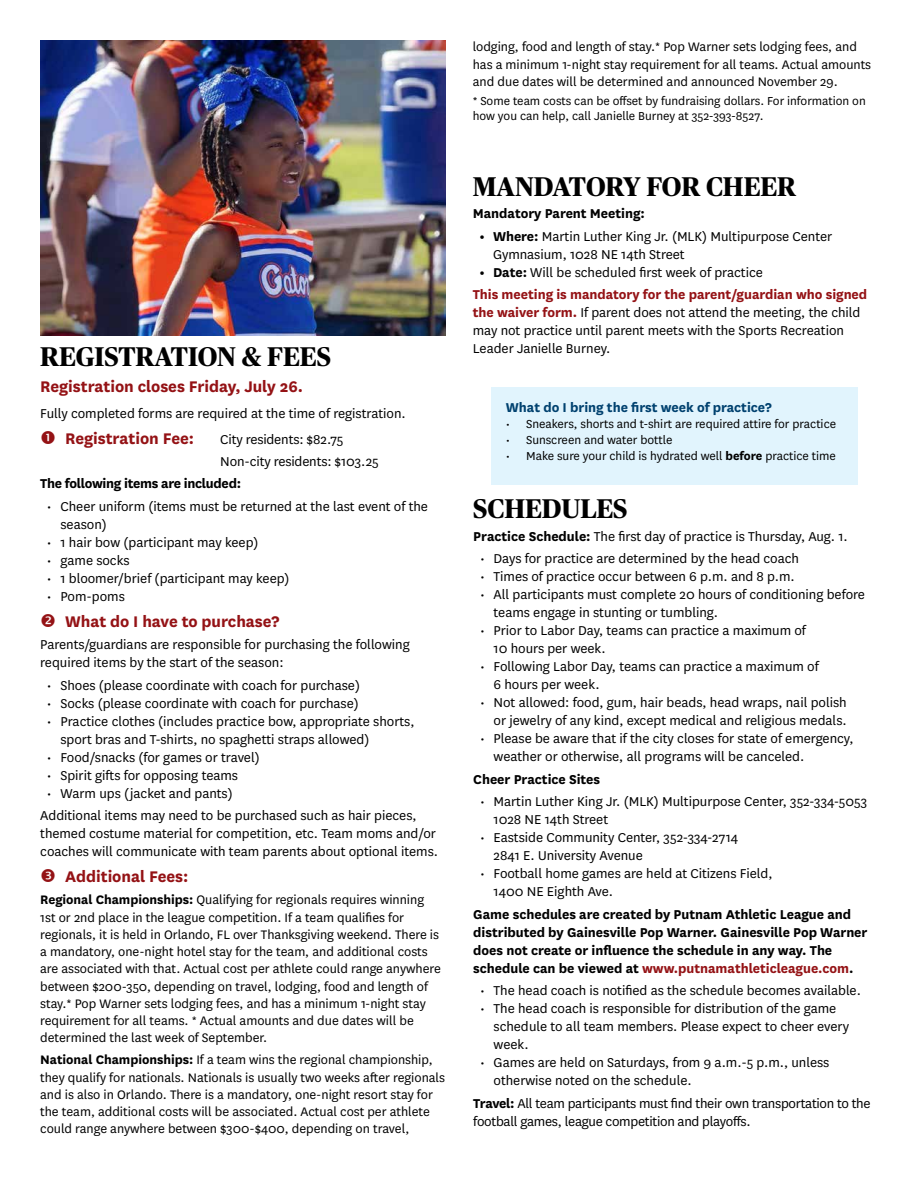
<style>
.page{position:relative;width:918px;height:1188px;background:#fff}
.page>*{position:absolute;margin:0;border:0;box-sizing:border-box;transform-origin:0 0}
.t1{font:700 27px "Publico Headline";color:#000}
.t2{font:700 18px "National";letter-spacing:-.005em;color:#941215}
.t3{font:15px/18px "National";letter-spacing:-.005em;color:#000}
.t4{font:700 15px/18px "National";letter-spacing:-.005em;color:#000}
.t5{font:700 15px/22.5px "National";letter-spacing:-.005em;color:#941215}
.t6{font:700 15px "National";letter-spacing:-.005em;color:#00416f}
.t7{font:14.4px/17.2px "National";letter-spacing:-.005em;color:#000}
.t8{font:13.5px/15px "National";letter-spacing:-.005em;color:#000}
.s1{font-weight:700}
.s2{color:#000}
.s3{font-weight:400;color:#000}
.s4{font-weight:700;color:#941215}
.s5{color:#941215}
</style>
<div class="page">
<div style="left:492px;top:387px;width:366px;height:98px;background:#e1f4fd"></div>
<img style="left:40px;top:40px;width:405px;height:295px">
<h1 class="t1" style="left:40px;top:337px;width:292px">REGISTRATION &amp; FEES</h1>
<p class="t2" style="left:40px;top:374px;width:264px">Registration closes Friday, July 26.</p>
<p class="t3" style="left:40px;top:404px;width:367px">Fully completed forms are required at the time of registration.</p>
<p class="t2" style="left:65px;top:426px;width:130px">Registration Fee:</p>
<p class="t3" style="left:220px;top:428px;width:160px;line-height:21.6px">City residents: $82.75<br>Non-city residents: $103.25</p>
<p class="t4" style="left:40px;top:474px;width:202px">The following items are included:</p>
<p class="t3" style="left:60px;top:497px;width:369px;text-indent:-13px">• Cheer uniform (items must be returned at the last event of the season)</p>
<p class="t3" style="left:47px;top:533px;width:213px">• 1 hair bow (participant may keep)</p>
<p class="t3" style="left:47px;top:551px;width:84px">• game socks</p>
<p class="t3" style="left:47px;top:569px;width:244px">• 1 bloomer/brief (participant may keep)</p>
<p class="t3" style="left:47px;top:587px;width:79px">• Pom-poms</p>
<p class="t2" style="left:65px;top:609px;width:216px">What do I have to purchase?</p>
<p class="t3" style="left:40px;top:635px;width:371px">Parents/guardians are responsible for purchasing the following required items by the start of the season:</p>
<p class="t3" style="left:47px;top:676px;width:314px">• Shoes (please coordinate with coach for purchase)</p>
<p class="t3" style="left:47px;top:694px;width:313px">• Socks (please coordinate with coach for purchase)</p>
<p class="t3" style="left:60px;top:712px;width:356px;text-indent:-14px">• Practice clothes (includes practice bow, appropriate shorts, sport bras and T-shirts, no spaghetti straps allowed)</p>
<p class="t3" style="left:47px;top:748px;width:214px">• Food/snacks (for games or travel)</p>
<p class="t3" style="left:47px;top:766px;width:193px">• Spirit gifts for opposing teams</p>
<p class="t3" style="left:40px;top:781px;width:378px;line-height:22.5px;text-indent:7px">• Warm ups (jacket and pants)<br>Additional items may need to be purchased such as hair pieces,</p>
<p class="t3" style="left:40px;top:824px;width:399px">themed costume material for competition, etc. Team moms and/or coaches will communicate with team parents about optional items.</p>
<p class="t2" style="left:65px;top:864px;width:125px">Additional Fees:</p>
<p class="t7" style="left:40px;top:891px;width:402px"><span class="s1">Regional Championships:</span> Qualifying for regionals requires winning 1st or 2nd place in the league competition. If a team qualifies for regionals, it is held in Orlando, FL over Thanksgiving weekend. There is a mandatory, one-night hotel stay for the team, and additional costs are associated with that. Actual cost per athlete could range anywhere between $200-350, depending on travel, lodging, food and length of stay.* Pop Warner sets lodging fees, and has a minimum 1-night stay requirement for all teams. * Actual amounts and due dates will be determined the last week of September.</p>
<p class="t7" style="left:40px;top:1051px;width:406px"><span class="s1">National Championships:</span> If a team wins the regional championship, they qualify for nationals. Nationals is usually two weeks after regionals and is also in Orlando. There is a mandatory, one-night resort stay for the team, additional costs will be associated. Actual cost per athlete could range anywhere between $300-$400, depending on travel,</p>
<p class="t7" style="left:473px;top:38px;width:400px">lodging, food and length of stay.* Pop Warner sets lodging fees, and has a minimum 1-night stay requirement for all teams. Actual amounts and due dates will be determined and announced November 29.</p>
<p class="t8" style="left:473px;top:93px;width:395px">* Some team costs can be offset by fundraising dollars. For information on how you can help, call Janielle Burney at 352-393-8527.</p>
<h1 class="t1" style="left:473px;top:167px;width:325px">MANDATORY FOR CHEER</h1>
<p class="t4" style="left:473px;top:203px;width:174px">Mandatory Parent Meeting:</p>
<p class="t3" style="left:493px;top:226px;width:341px;text-indent:-14px"><span class="s1">• Where:</span> Martin Luther King Jr. (MLK) Multipurpose Center<br>Gymnasium, 1028 NE 14th Street</p>
<p class="t5" style="left:473px;top:260px;width:396px;text-indent:7px"><span class="s2">• Date:</span> <span class="s3">Will be scheduled first week of practice<br></span>This meeting is mandatory for the parent/guardian who signed</p>
<p class="t3" style="left:473px;top:303px;width:389px"><span class="s4">the waiver form.</span> If parent does not attend the meeting, the child may not practice until parent meets with the Sports Recreation<br>Leader Janielle Burney.</p>
<p class="t6" style="left:506px;top:397px;width:267px">What do I bring the first week of practice?</p>
<p class="t8" style="left:506px;top:416px;width:332px">• Sneakers, shorts and t-shirt are required attire for practice</p>
<p class="t8" style="left:506px;top:432px;width:168px">• Sunscreen and water bottle</p>
<p class="t8" style="left:506px;top:448px;width:332px">• Make sure your child is hydrated well <span class="s1">before</span> practice time</p>
<h1 class="t1" style="left:473px;top:489px;width:156px">SCHEDULES</h1>
<p class="t3" style="left:473px;top:527px;width:376px"><span class="s1">Practice Schedule:</span> The first day of practice is Thursday, Aug. 1.</p>
<p class="t3" style="left:480px;top:549px;width:321px">• Days for practice are determined by the head coach</p>
<p class="t3" style="left:480px;top:567px;width:316px">• Times of practice occur between 6 p.m. and 8 p.m.</p>
<p class="t3" style="left:494px;top:585px;width:373px;text-indent:-14px">• All participants must complete 20 hours of conditioning before teams engage in stunting or tumbling.</p>
<p class="t3" style="left:494px;top:621px;width:314px;text-indent:-14px">• Prior to Labor Day, teams can practice a maximum of<br>10 hours per week.</p>
<p class="t3" style="left:494px;top:657px;width:327px;text-indent:-14px">• Following Labor Day, teams can practice a maximum of<br>6 hours per week.</p>
<p class="t3" style="left:480px;top:693px;width:368px;text-align:right">• Not allowed: food, gum, hair beads, head wraps, nail polish or jewelry of any kind, except medical and religious medals.</p>
<p class="t3" style="left:494px;top:729px;width:362px;text-indent:-14px">• Please be aware that if the city closes for state of emergency, weather or otherwise, all programs will be canceled.</p>
<p class="t4" style="left:473px;top:769px;width:128px">Cheer Practice Sites</p>
<p class="t3" style="left:494px;top:792px;width:375px;text-indent:-14px">• Martin Luther King Jr. (MLK) Multipurpose Center, 352-334-5053<br>1028 NE 14th Street</p>
<p class="t3" style="left:494px;top:828px;width:246px;text-indent:-14px">• Eastside Community Center, 352-334-2714<br>2841 E. University Avenue</p>
<p class="t3" style="left:494px;top:864px;width:280px;text-indent:-14px">• Football home games are held at Citizens Field,<br>1400 NE Eighth Ave.</p>
<p class="t4" style="left:473px;top:904px;width:396px">Game schedules are created by Putnam Athletic League and distributed by Gainesville Pop Warner. Gainesville Pop Warner does not create or influence the schedule in any way. The schedule can be viewed at <span class="s5">www.putnamathleticleague.com</span>.</p>
<p class="t3" style="left:480px;top:981px;width:382px">• The head coach is notified as the schedule becomes available.</p>
<p class="t3" style="left:494px;top:999px;width:357px;text-indent:-14px">• The head coach is responsible for distribution of the game schedule to all team members. Please expect to cheer every week.</p>
<p class="t3" style="left:494px;top:1053px;width:337px;text-indent:-14px">• Games are held on Saturdays, from 9 a.m.-5 p.m., unless otherwise noted on the schedule.</p>
<p class="t3" style="left:473px;top:1094px;width:399px"><span class="s1">Travel:</span> All team participants must find their own transportation to the football games, league competition and playoffs.</p>
</div>
